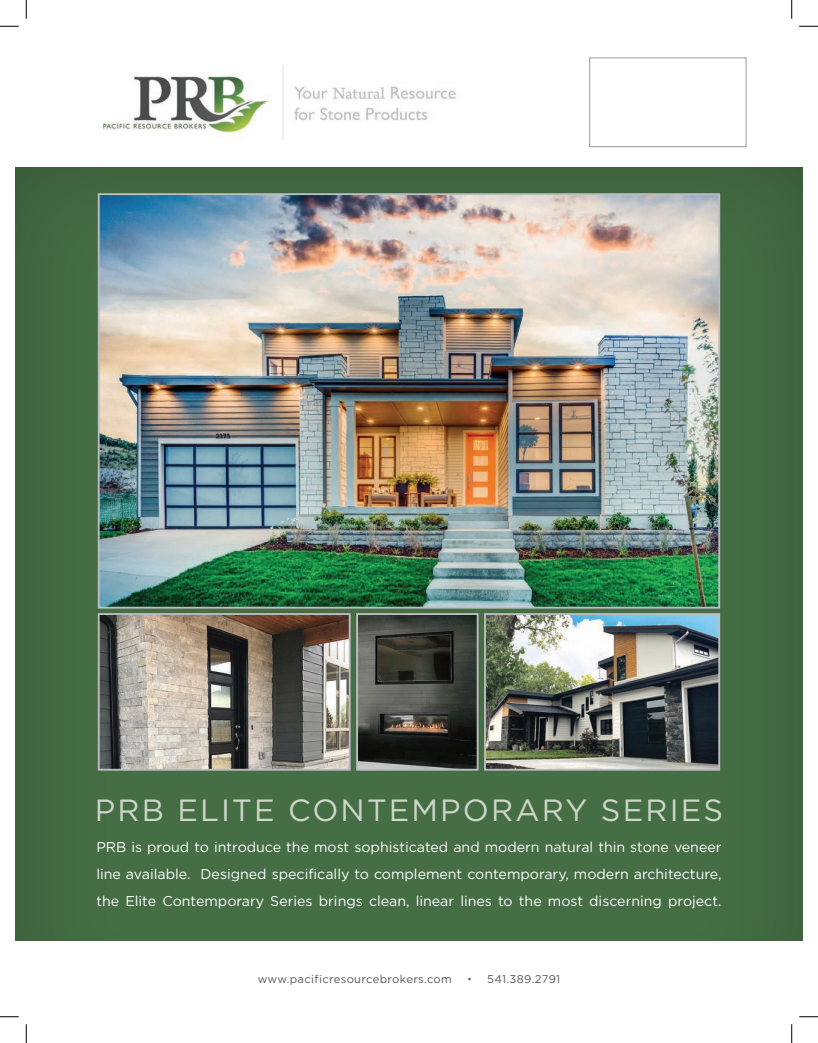
<style>
.page{position:relative;width:818px;height:1043px;background:#fff}
.page>*{position:absolute;margin:0;border:0;box-sizing:border-box;transform-origin:0 0}
.t1{font:30.62px "Gotham";letter-spacing:.07em;color:#cfd6ca}
.t2{font:14.12px/27px "Gotham";color:#fff;text-align:justify}
.t3{font:11.25px "Gotham";letter-spacing:.03em;color:#57585a}
</style>
<div class="page">
<div style="left:15px;top:166px;width:787px;height:861px;background:#446c43"></div>
<div style="left:15px;top:940px;width:787px;height:86px;background:#fff"></div>
<img style="left:102px;top:66px;width:354px;height:74px">
<img style="left:101px;top:196px;width:616px;height:409px">
<div style="left:98px;top:193px;width:622px;height:415px;border:2px solid #bcbdc0"></div>
<img style="left:101px;top:616px;width:246px;height:151px">
<div style="left:98px;top:613px;width:252px;height:157px;border:2px solid #bcbdc0"></div>
<img style="left:487px;top:616px;width:230px;height:151px">
<div style="left:484px;top:613px;width:236px;height:157px;border:2px solid #bcbdc0"></div>
<img style="left:359px;top:616px;width:116px;height:151px">
<div style="left:356px;top:613px;width:122px;height:157px;border:2px solid #bcbdc0"></div>
<div style="left:589px;top:58px;width:157px;height:89px;border:1px solid #9d9b9b"></div>
<svg style="left:0;top:25px;width:19px;height:2px"></svg>
<svg style="left:799px;top:25px;width:19px;height:2px"></svg>
<svg style="left:0;top:1016px;width:19px;height:1px"></svg>
<svg style="left:799px;top:1016px;width:19px;height:1px"></svg>
<svg style="left:25px;top:0;width:2px;height:19px"></svg>
<svg style="left:25px;top:1024px;width:2px;height:18px"></svg>
<svg style="left:791px;top:0;width:1px;height:19px"></svg>
<svg style="left:790px;top:1024px;width:2px;height:18px"></svg>
<p class="t1" style="left:95px;top:791px;width:629px">PRB ELITE CONTEMPORARY SERIES</p>
<p class="t2" style="left:96px;top:833px;width:626px">PRB is proud to introduce the most sophisticated and modern natural thin stone veneer line available. Designed specifically to complement contemporary, modern architecture, the Elite Contemporary Series brings clean, linear lines to the most discerning project.</p>
<p class="t3" style="left:258px;top:972px;width:196px">www.pacificresourcebrokers.com</p>
<p class="t3" style="left:487px;top:972px;width:74px">541.389.2791</p>
</div>
